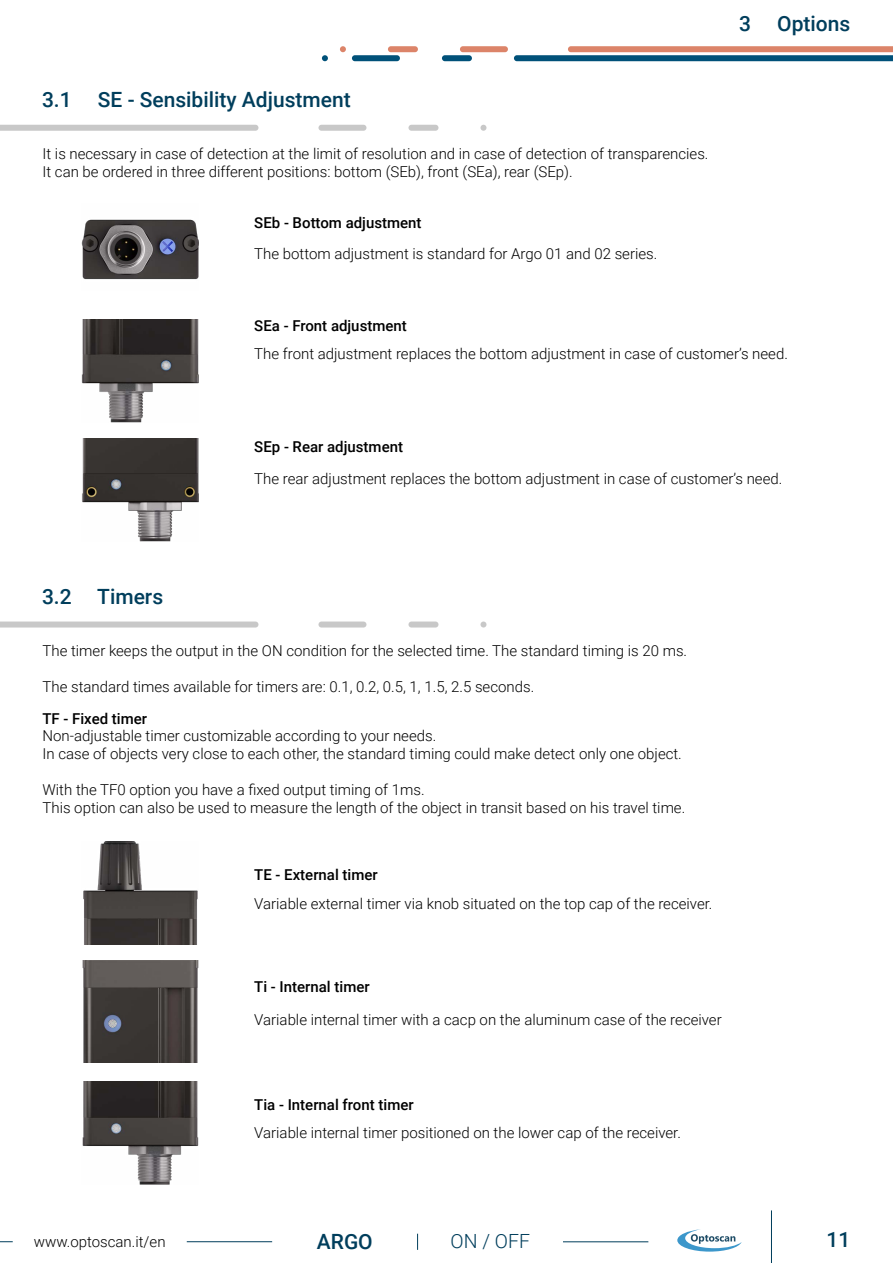
<style>
.page{position:relative;width:893px;height:1263px;background:#fff}
.page>*{position:absolute;margin:0;border:0;box-sizing:border-box;transform-origin:0 0}
.t1{font:500 21px "Roboto";color:#003e5c}
.t2{font:300 19.5px "Roboto";color:#003e5c}
.t3{font:300 15px/18px "Roboto";color:#000}
.t4{font:500 15px "Roboto";color:#000}
</style>
<div class="page">
<hr style="left:771px;top:1210px;width:1px;height:53px;background:#003e5c">
<hr style="left:563px;top:1241px;width:85px;height:1px;background:#003e5c">
<hr style="left:187px;top:1241px;width:85px;height:1px;background:#003e5c">
<svg style="left:0;top:1241px;width:13px;height:1px"></svg>
<svg style="left:417px;top:1234px;width:1px;height:16px"></svg>
<svg style="left:677px;top:1229px;width:65px;height:22px"></svg>
<svg style="left:322px;top:55px;width:6px;height:6px"></svg>
<div style="left:442px;top:55px;width:30px;height:6px;background:#005179;border-radius:3px"></div>
<div style="left:352px;top:55px;width:48px;height:6px;background:#005179;border-radius:3px"></div>
<svg style="left:340px;top:46px;width:6px;height:6px"></svg>
<div style="left:388px;top:46px;width:30px;height:6px;background:#dc8469;border-radius:3px"></div>
<div style="left:460px;top:46px;width:48px;height:6px;background:#dc8469;border-radius:3px"></div>
<svg style="left:514px;top:46px;width:379px;height:15px"></svg>
<svg style="left:480px;top:125px;width:6px;height:6px"></svg>
<div style="left:408px;top:125px;width:30px;height:6px;background:#c8c8c8;border-radius:3px"></div>
<div style="left:318px;top:125px;width:48px;height:6px;background:#c8c8c8;border-radius:3px"></div>
<svg style="left:0;top:125px;width:258px;height:6px;background:#cacaca"></svg>
<svg style="left:480px;top:621px;width:6px;height:6px"></svg>
<div style="left:408px;top:621px;width:30px;height:6px;background:#c8c8c8;border-radius:3px"></div>
<div style="left:318px;top:621px;width:48px;height:6px;background:#c8c8c8;border-radius:3px"></div>
<svg style="left:0;top:621px;width:258px;height:6px;background:#ccc"></svg>
<img style="left:82px;top:219px;width:117px;height:61px">
<img style="left:82px;top:319px;width:117px;height:103px">
<img style="left:82px;top:438px;width:117px;height:103px">
<img style="left:83px;top:841px;width:115px;height:103px">
<img style="left:82px;top:1081px;width:117px;height:103px">
<img style="left:82px;top:960px;width:117px;height:102px">
<h1 class="t1" style="left:42px;top:85px;width:310px">3.1 SE - Sensibility Adjustment</h1>
<p class="t3" style="left:43px;top:144px;width:667px">It is necessary in case of detection at the limit of resolution and in case of detection of transparencies.<br>It can be ordered in three different positions: bottom (SEb), front (SEa), rear (SEp).</p>
<p class="t4" style="left:254px;top:212px;width:169px">SEb - Bottom adjustment</p>
<p class="t3" style="left:254px;top:244px;width:405px">The bottom adjustment is standard for Argo 01 and 02 series.</p>
<p class="t4" style="left:254px;top:315px;width:154px">SEa - Front adjustment</p>
<h1 class="t1" style="left:739px;top:9px;width:113px">3 Options</h1>
<p class="t3" style="left:254px;top:344px;width:535px">The front adjustment replaces the bottom adjustment in case of customer’s need.</p>
<p class="t4" style="left:254px;top:436px;width:150px">SEp - Rear adjustment</p>
<h1 class="t1" style="left:42px;top:582px;width:123px">3.2 Timers</h1>
<p class="t3" style="left:254px;top:469px;width:530px">The rear adjustment replaces the bottom adjustment in case of customer’s need.</p>
<p class="t3" style="left:43px;top:641px;width:646px">The timer keeps the output in the ON condition for the selected time. The standard timing is 20 ms.</p>
<p class="t3" style="left:43px;top:677px;width:493px">The standard times available for timers are: 0.1, 0.2, 0.5, 1, 1.5, 2.5 seconds.</p>
<p class="t4" style="left:43px;top:709px;width:106px">TF - Fixed timer</p>
<p class="t3" style="left:43px;top:726px;width:641px">Non-adjustable timer customizable according to your needs.<br>In case of objects very close to each other, the standard timing could make detect only one object.</p>
<p class="t3" style="left:43px;top:780px;width:644px">With the TF0 option you have a fixed output timing of 1ms.<br>This option can also be used to measure the length of the object in transit based on his travel time.</p>
<p class="t4" style="left:254px;top:864px;width:125px">TE - External timer</p>
<p class="t3" style="left:254px;top:894px;width:460px">Variable external timer via knob situated on the top cap of the receiver.</p>
<p class="t4" style="left:254px;top:976px;width:117px">Ti - Internal timer</p>
<p class="t3" style="left:254px;top:1010px;width:469px">Variable internal timer with a cacp on the aluminum case of the receiver</p>
<p class="t4" style="left:254px;top:1094px;width:161px">Tia - Internal front timer</p>
<p class="t3" style="left:254px;top:1123px;width:428px">Variable internal timer positioned on the lower cap of the receiver.</p>
<p class="t3" style="left:34px;top:1232px;width:133px">www.optoscan.it/en</p>
<h1 class="t1" style="left:317px;top:1227px;width:57px">ARGO</h1>
<h2 class="t2" style="left:451px;top:1228px;width:81px">ON / OFF</h2>
<h1 class="t1" style="left:827px;top:1225px;width:25px">11</h1>
</div>
